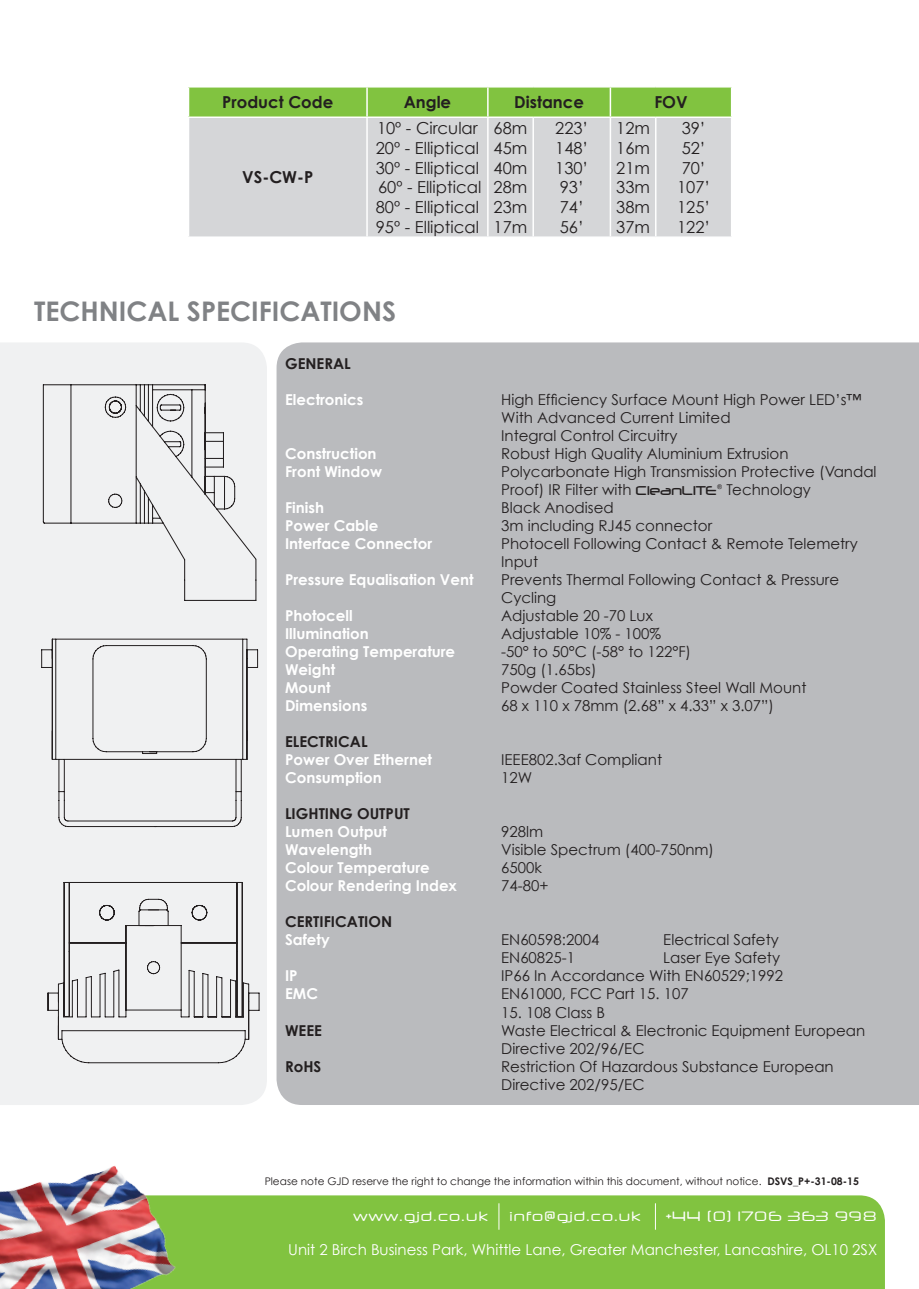
<style>
.page{position:relative;width:919px;height:1289px;background:#fff}
.page>*{position:absolute;margin:0;border:0;box-sizing:border-box;transform-origin:0 0}
.t1{font:700 27px "Century Gothic";color:#808285}
.t2{font:16.5px "Century Gothic";color:#231f20}
.t3{font:700 16.5px "Century Gothic";color:#231f20}
.t4{font:15px/18px "Century Gothic";color:#231f20}
.t5{font:700 15px "Century Gothic";color:#fff}
.t6{font:15px "Century Gothic";color:#fff}
.t7{font:700 15px "Century Gothic";color:#231f20}
.t8{font:13.5px "Neuropol X Free";letter-spacing:.02em;color:#fff}
.t9{font:10.5px "Century Gothic";color:#231f20}
.s1{font-family:"Neuropol"}
.s2{font-weight:700}
</style>
<div class="page">
<div style="left:0;top:343px;width:267px;height:761px;background:#f0f1f2"></div>
<div style="left:276px;top:342px;width:642px;height:762px;background:#babbbe"></div>
<svg style="left:42px;top:384px;width:215px;height:217px"></svg>
<svg style="left:47px;top:881px;width:213px;height:182px"></svg>
<svg style="left:41px;top:638px;width:217px;height:189px"></svg>
<div style="left:183px;top:1195px;width:701px;height:93px;background:#81c340"></div>
<svg style="left:498px;top:1203px;width:1px;height:26px"></svg>
<svg style="left:655px;top:1203px;width:1px;height:26px"></svg>
<img style="left:0;top:1165px;width:183px;height:123px">
<div style="left:188px;top:87px;width:179px;height:30px;background:#81c340"></div>
<div style="left:188px;top:117px;width:179px;height:120px;background:#d5d6d8"></div>
<hr style="left:188px;top:118px;width:1px;height:118px;background:#fff">
<hr style="left:366px;top:118px;width:2px;height:118px;background:#fff">
<hr style="left:188px;top:236px;width:179px;height:2px;background:#fff">
<hr style="left:188px;top:86px;width:179px;height:2px;background:#fff">
<svg style="left:188px;top:88px;width:1px;height:28px"></svg>
<hr style="left:188px;top:116px;width:179px;height:2px;background:#fff">
<hr style="left:366px;top:88px;width:2px;height:28px;background:#fff">
<svg style="left:367px;top:87px;width:364px;height:150px;background:#c5d2bb"></svg>
<hr style="left:533px;top:86px;width:77px;height:2px;background:#fff">
<hr style="left:488px;top:116px;width:45px;height:2px;background:#fff">
<hr style="left:533px;top:116px;width:77px;height:2px;background:#fff">
<hr style="left:610px;top:86px;width:45px;height:2px;background:#fff">
<hr style="left:609px;top:88px;width:2px;height:28px;background:#fff">
<hr style="left:655px;top:86px;width:77px;height:2px;background:#fff">
<hr style="left:730px;top:88px;width:2px;height:28px;background:#fff">
<hr style="left:610px;top:116px;width:45px;height:2px;background:#fff">
<hr style="left:655px;top:116px;width:77px;height:2px;background:#fff">
<p class="t3" style="left:222px;top:92px;width:112px">Product Code</p>
<p class="t3" style="left:403px;top:92px;width:49px">Angle</p>
<p class="t3" style="left:514px;top:92px;width:71px">Distance</p>
<p class="t3" style="left:654px;top:92px;width:35px">FOV</p>
<p class="t3" style="left:242px;top:167px;width:72px">VS-CW-P</p>
<p class="t2" style="left:377px;top:118px;width:102px">10º - Circular</p>
<p class="t2" style="left:376px;top:138px;width:105px">20º - Elliptical</p>
<p class="t2" style="left:376px;top:157px;width:105px">30º - Elliptical</p>
<p class="t2" style="left:378px;top:177px;width:105px">60º - Elliptical</p>
<p class="t2" style="left:376px;top:197px;width:105px">80º - Elliptical</p>
<p class="t2" style="left:376px;top:217px;width:105px">95º - Elliptical</p>
<p class="t2" style="left:493px;top:118px;width:35px">68m</p>
<p class="t2" style="left:493px;top:138px;width:35px">45m</p>
<p class="t2" style="left:493px;top:157px;width:35px">40m</p>
<p class="t2" style="left:493px;top:177px;width:35px">28m</p>
<p class="t2" style="left:493px;top:197px;width:35px">23m</p>
<p class="t2" style="left:493px;top:217px;width:35px">17m</p>
<p class="t2" style="left:555px;top:118px;width:35px">223’</p>
<p class="t2" style="left:555px;top:138px;width:35px">148’</p>
<p class="t2" style="left:555px;top:157px;width:35px">130’</p>
<p class="t2" style="left:559px;top:177px;width:26px">93’</p>
<p class="t2" style="left:559px;top:197px;width:26px">74’</p>
<p class="t2" style="left:559px;top:217px;width:26px">56’</p>
<p class="t2" style="left:616px;top:118px;width:35px">12m</p>
<p class="t2" style="left:616px;top:138px;width:35px">16m</p>
<p class="t2" style="left:616px;top:157px;width:35px">21m</p>
<p class="t2" style="left:616px;top:177px;width:35px">33m</p>
<p class="t2" style="left:616px;top:197px;width:35px">38m</p>
<p class="t2" style="left:616px;top:217px;width:35px">37m</p>
<p class="t2" style="left:681px;top:118px;width:26px">39’</p>
<p class="t2" style="left:681px;top:138px;width:26px">52’</p>
<p class="t2" style="left:681px;top:157px;width:26px">70’</p>
<p class="t2" style="left:677px;top:177px;width:35px">107’</p>
<p class="t2" style="left:677px;top:197px;width:35px">125’</p>
<p class="t2" style="left:677px;top:217px;width:35px">122’</p>
<p class="t1" style="left:34px;top:294px;width:363px">TECHNICAL SPECIFICATIONS</p>
<p class="t7" style="left:285px;top:354px;width:67px">GENERAL</p>
<p class="t5" style="left:285px;top:390px;width:80px">Electronics</p>
<p class="t4" style="left:501px;top:390px;width:362px">High Efficiency Surface Mount High Power LED’s™<br>With Advanced Current Limited</p>
<p class="t4" style="left:501px;top:426px;width:178px">Integral Control Circuitry</p>
<p class="t5" style="left:285px;top:444px;width:93px">Construction</p>
<p class="t4" style="left:501px;top:444px;width:289px">Robust High Quality Aluminium Extrusion</p>
<p class="t5" style="left:285px;top:462px;width:98px">Front Window</p>
<p class="t4" style="left:501px;top:462px;width:377px">Polycarbonate High Transmission Protective (Vandal<br>Proof) IR Filter with <span class="s1">CleanLITE</span><sup>®</sup> Technology</p>
<p class="t5" style="left:285px;top:498px;width:40px">Finish</p>
<p class="t4" style="left:501px;top:498px;width:114px">Black Anodised</p>
<p class="t5" style="left:285px;top:516px;width:95px">Power Cable</p>
<p class="t4" style="left:501px;top:516px;width:213px">3m including RJ45 connector</p>
<p class="t5" style="left:285px;top:534px;width:149px">Interface Connector</p>
<p class="t4" style="left:501px;top:534px;width:358px">Photocell Following Contact &amp; Remote Telemetry<br>Input</p>
<p class="t5" style="left:285px;top:570px;width:190px">Pressure Equalisation Vent</p>
<p class="t4" style="left:501px;top:570px;width:339px">Prevents Thermal Following Contact &amp; Pressure<br>Cycling</p>
<p class="t5" style="left:285px;top:606px;width:69px">Photocell</p>
<p class="t4" style="left:501px;top:606px;width:153px">Adjustable 20 -70 Lux</p>
<p class="t5" style="left:285px;top:624px;width:85px">Illumination</p>
<p class="t4" style="left:501px;top:624px;width:161px">Adjustable 10% - 100%</p>
<p class="t5" style="left:285px;top:642px;width:172px">Operating Temperature</p>
<p class="t4" style="left:501px;top:642px;width:191px">-50° to 50°C (-58° to 122°F)</p>
<p class="t5" style="left:285px;top:660px;width:52px">Weight</p>
<p class="t4" style="left:501px;top:660px;width:97px">750g (1.65bs)</p>
<p class="t5" style="left:285px;top:678px;width:47px">Mount</p>
<p class="t4" style="left:501px;top:678px;width:307px">Powder Coated Stainless Steel Wall Mount</p>
<p class="t5" style="left:285px;top:696px;width:84px">Dimensions</p>
<p class="t4" style="left:501px;top:696px;width:274px">68 x 110 x 78mm (2.68” x 4.33” x 3.07”)</p>
<p class="t7" style="left:285px;top:732px;width:84px">ELECTRICAL</p>
<p class="t5" style="left:285px;top:750px;width:148px">Power Over Ethernet</p>
<p class="t4" style="left:501px;top:750px;width:162px">IEEE802.3af Compliant</p>
<p class="t5" style="left:285px;top:768px;width:98px">Consumption</p>
<p class="t4" style="left:501px;top:768px;width:33px">12W</p>
<p class="t7" style="left:285px;top:804px;width:126px">LIGHTING OUTPUT</p>
<p class="t5" style="left:285px;top:822px;width:103px">Lumen Output</p>
<p class="t4" style="left:501px;top:822px;width:43px">928lm</p>
<p class="t5" style="left:285px;top:840px;width:88px">Wavelength</p>
<p class="t4" style="left:501px;top:840px;width:214px">Visible Spectrum (400-750nm)</p>
<p class="t5" style="left:285px;top:858px;width:146px">Colour Temperature</p>
<p class="t4" style="left:501px;top:858px;width:42px">6500k</p>
<p class="t5" style="left:285px;top:876px;width:173px">Colour Rendering Index</p>
<p class="t4" style="left:501px;top:876px;width:49px">74-80+</p>
<p class="t7" style="left:285px;top:912px;width:109px">CERTIFICATION</p>
<p class="t5" style="left:285px;top:930px;width:46px">Safety</p>
<p class="t4" style="left:501px;top:930px;width:100px">EN60598:2004</p>
<p class="t4" style="left:663px;top:930px;width:117px">Electrical Safety</p>
<p class="t4" style="left:501px;top:948px;width:75px">EN60825-1</p>
<p class="t4" style="left:663px;top:948px;width:118px">Laser Eye Safety</p>
<p class="t5" style="left:285px;top:966px;width:14px">IP</p>
<p class="t4" style="left:501px;top:966px;width:283px">IP66 In Accordance With EN60529;1992</p>
<p class="t5" style="left:285px;top:984px;width:34px">EMC</p>
<p class="t4" style="left:501px;top:984px;width:189px">EN61000, FCC Part 15. 107</p>
<p class="t4" style="left:501px;top:1002px;width:105px">15. 108 Class B</p>
<p class="t7" style="left:285px;top:1020px;width:38px">WEEE</p>
<p class="t4" style="left:501px;top:1020px;width:365px">Waste Electrical &amp; Electronic Equipment European</p>
<p class="t4" style="left:501px;top:1038px;width:145px">Directive 202/96/EC</p>
<p class="t7" style="left:285px;top:1056px;width:38px">RoHS</p>
<p class="t4" style="left:501px;top:1056px;width:334px">Restriction Of Hazardous Substance European<br>Directive 202/95/EC</p>
<p class="t9" style="left:265px;top:1174px;width:595px">Please note GJD reserve the right to change the information within this document, without notice. <span class="s2">DSVS_P+-31-08-15</span></p>
<p class="t8" style="left:353px;top:1206px;width:137px">www.gjd.co.uk</p>
<p class="t8" style="left:509px;top:1206px;width:133px">info@gjd.co.uk</p>
<p class="t8" style="left:666px;top:1206px;width:213px">+44 (0) 1706 363 998</p>
<p class="t6" style="left:288px;top:1240px;width:590px">Unit 2 Birch Business Park, Whittle Lane, Greater Manchester, Lancashire, OL10 2SX</p>
</div>
